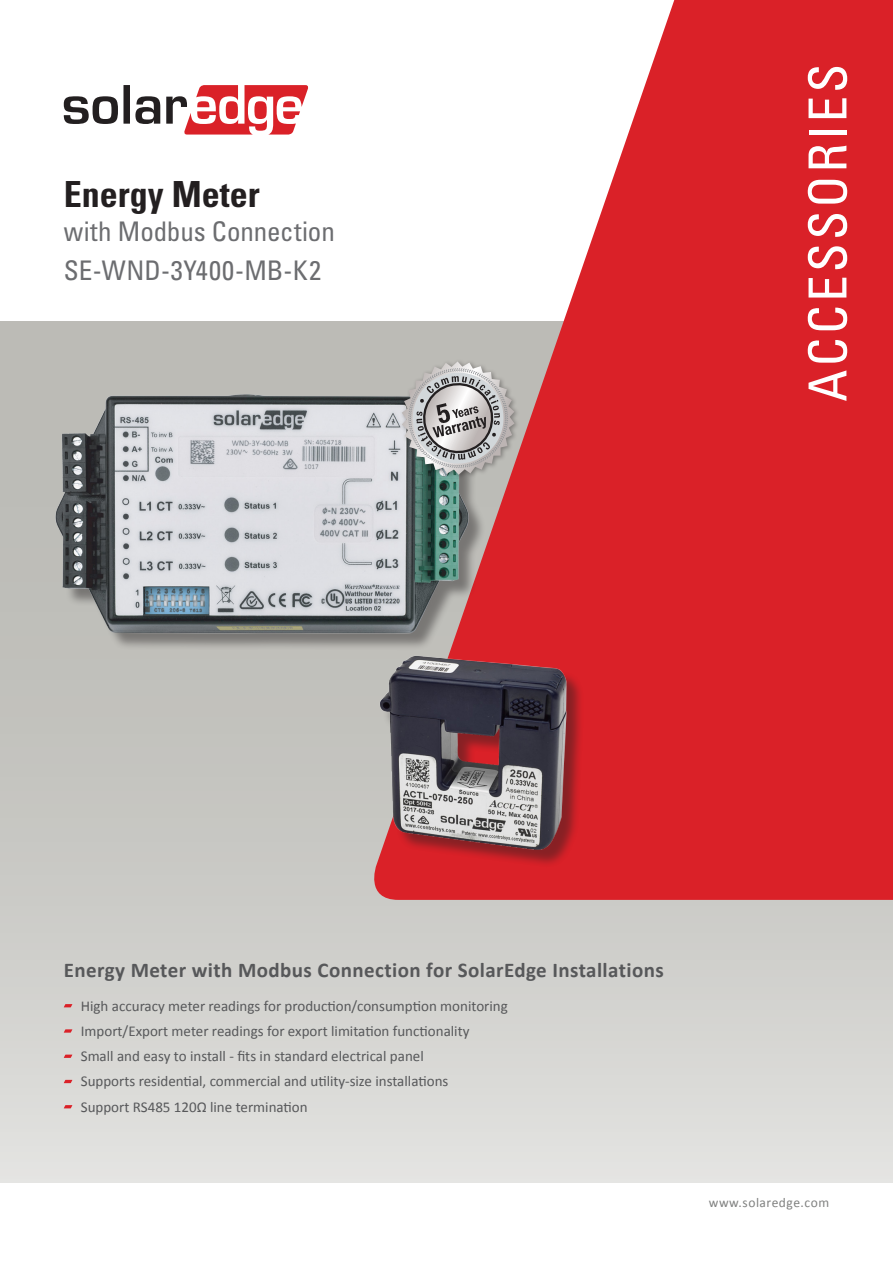
<style>
.page{position:relative;width:893px;height:1263px;background:#fff}
.page>*{position:absolute;margin:0;border:0;box-sizing:border-box;transform-origin:0 0}
.pg1_Family_vertical{font:condensed 52.5px "Univers LT Std";letter-spacing:.06em;color:#fff}
.pg1_Product_Header{font:700 condensed 36px "Univers LT Std";color:#231f20}
.pg1_Product_Header-2{font:condensed 27px "Univers LT Std";letter-spacing:-.005em;color:#6c6d70}
.pg2_Product_Part-No{font:condensed 27px "Univers LT Std";letter-spacing:.015em;color:#6c6d70}
.pg1_Text_bold{font:700 21px "Calibri";letter-spacing:.02em;color:#57585a}
.Pg1_Text_Bullets{font:15px "Calibri";color:#57585a}
.pg1_Text_URL{font:13.5px "Calibri";letter-spacing:.04em;color:#808180}
</style>
<div class="page">
<div style="left:0;top:321px;width:893px;height:861px;background:linear-gradient(to bottom,#b4b3ae,#dbdbd8)"></div>
<svg style="left:364px;top:0;width:529px;height:900px;fill:#da2128"></svg>
<svg style="left:64px;top:85px;width:244px;height:50px"></svg>
<svg style="left:64px;top:1004px;width:8px;height:3px"></svg>
<svg style="left:64px;top:1029px;width:8px;height:4px"></svg>
<svg style="left:64px;top:1054px;width:8px;height:4px"></svg>
<svg style="left:64px;top:1080px;width:8px;height:3px"></svg>
<svg style="left:64px;top:1105px;width:8px;height:3px"></svg>
<img style="left:340px;top:611px;width:301px;height:265px">
<img style="left:43px;top:369px;width:444px;height:290px">
<div style="left:399px;top:358px;width:121px;height:122px;background:#231f20;opacity:.4"></div>
<svg style="left:402px;top:361px;width:112px;height:114px;background:#afaead"></svg>
<p class="pg1_Product_Header" style="left:64px;top:172px;width:197px">Energy Meter</p>
<p class="pg1_Product_Header-2" style="left:64px;top:215px;width:273px">with Modbus Connection</p>
<p class="pg2_Product_Part-No" style="left:64px;top:253px;width:259px">SE-WND-3Y400-MB K- 2</p>
<p class="pg1_Family_vertical" style="left:794px;top:402px;width:339px;rotate:-90deg">ACCESSORIES</p>
<p class="pg1_Text_bold" style="left:64px;top:956px;width:602px">Energy Meter with Modbus Connection for SolarEdge Installations</p>
<p class="Pg1_Text_Bullets" style="left:81px;top:996px;width:429px">High accuracy meter readings for production/consumption monitoring</p>
<p class="Pg1_Text_Bullets" style="left:81px;top:1021px;width:390px">Import/Export meter readings for export limitation functionality</p>
<p class="Pg1_Text_Bullets" style="left:81px;top:1046px;width:344px">Small and easy to install - fits in standard electrical panel</p>
<p class="Pg1_Text_Bullets" style="left:81px;top:1072px;width:369px">Supports residential, commercial and utility-size installations</p>
<p class="Pg1_Text_Bullets" style="left:81px;top:1097px;width:228px">Support RS485 120Ω line termination</p>
<p class="pg1_Text_URL" style="left:709px;top:1194px;width:122px">www.solaredge.com</p>
</div>
